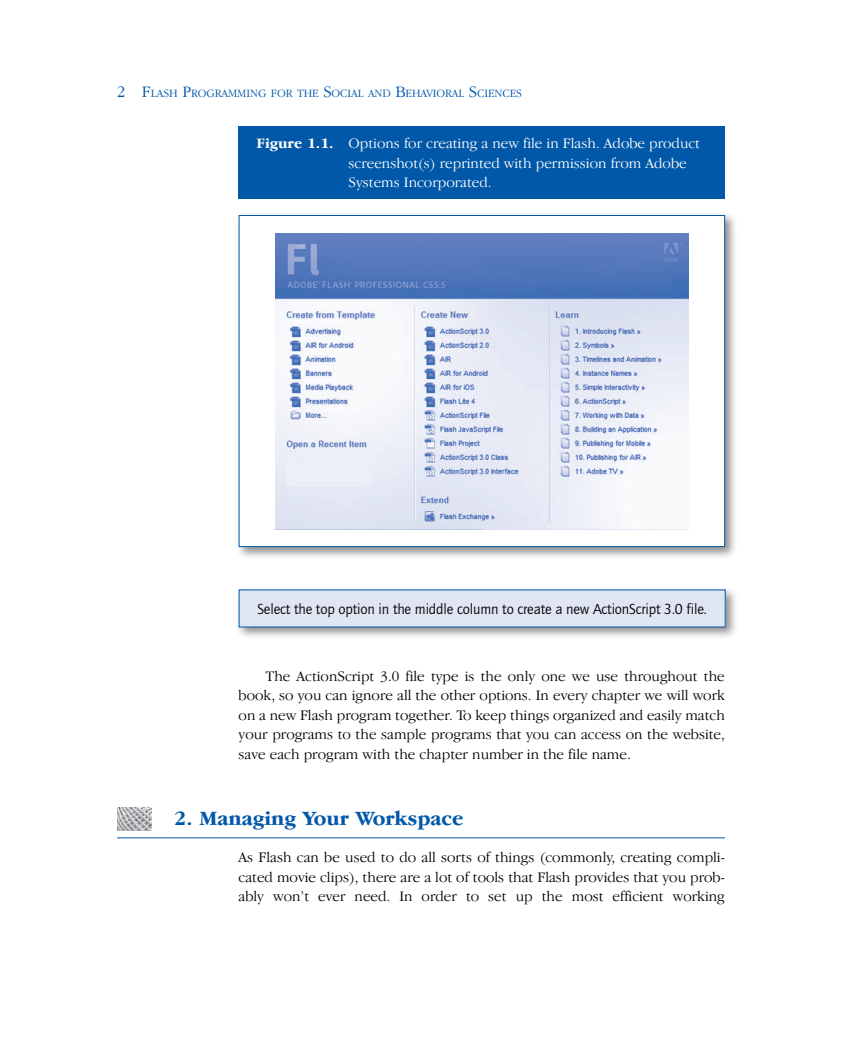
<style>
.page{position:relative;width:851px;height:1040px;background:#fff}
.page>*{position:absolute;margin:0;border:0;box-sizing:border-box;transform-origin:0 0}
.t1{font:700 21px "Garamond IT Cby BT";color:#0157a8}
.t2{font:300 15px/19.5px "Garamond IT Cby BT";color:#000;text-align:justify}
.t3{font:300 15px/19.5px "Garamond IT Cby BT";color:#fff}
.t4{font:15px "Quay Sans EF";letter-spacing:-.01em;color:#000}
.t5{font:300 11.55px "Garamond IT Cby BT";color:#0157a8}
.s1{font-size:16.5px}
.s2{font-weight:700}
</style>
<div class="page">
<hr style="left:117px;top:837px;width:607px;height:1px;background:#0157a8">
<img style="left:117px;top:807px;width:34px;height:23px">
<div style="left:235px;top:211px;width:502px;height:349px;background:#000;opacity:.45"></div>
<div style="left:239px;top:215px;width:485px;height:331px;background:#fff"></div>
<img style="left:275px;top:233px;width:413px;height:296px">
<div style="left:239px;top:215px;width:486px;height:332px;border:1px solid #0157a8"></div>
<div style="left:238px;top:126px;width:486px;height:72px;background:#0157a8"></div>
<div style="left:235px;top:585px;width:503px;height:54px;background:#000;opacity:.45"></div>
<svg style="left:238px;top:589px;width:488px;height:38px;background:#d6deef"></svg>
<p class="t5" style="left:117px;top:86px;width:406px"><span class="s1">2â•‡â•‡</span> <span class="s1">F</span>LASH <span class="s1">P</span>ROGRAMMING FOR THE <span class="s1">S</span>OCIAL AND <span class="s1">B</span>EHAVIORAL <span class="s1">S</span>CIENCES</p>
<p class="t3" style="left:348px;top:133px;width:353px;text-indent:-92px"><span class="s2">Figure 1.1.</span> Options for creating a new file in Flash. Adobe product screenshot(s) reprinted with permission from Adobe<br>Systems Incorporated.</p>
<p class="t4" style="left:257px;top:601px;width:451px">Select the top option in the middle column to create a new ActionScript 3.0 file.</p>
<p class="t2" style="left:238px;top:666px;width:488px;text-indent:27px">The ActionScript 3.0 file type is the only one we use throughout the book, so you can ignore all the other options. In every chapter we will work on a new Flash program together. To keep things organized and easily match your programs to the sample programs that you can access on the website, save each program with the chapter number in the file name.</p>
<h1 class="t1" style="left:174px;top:806px;width:291px">2. Managing Your Workspace</h1>
<p class="t2" style="left:238px;top:847px;width:488px">As Flash can be used to do all sorts of things (commonly, creating compli&shy;cated movie clips), there are a lot of tools that Flash provides that you prob&shy;ably won’t ever need. In order to set up the most efficient working</p>
</div>
